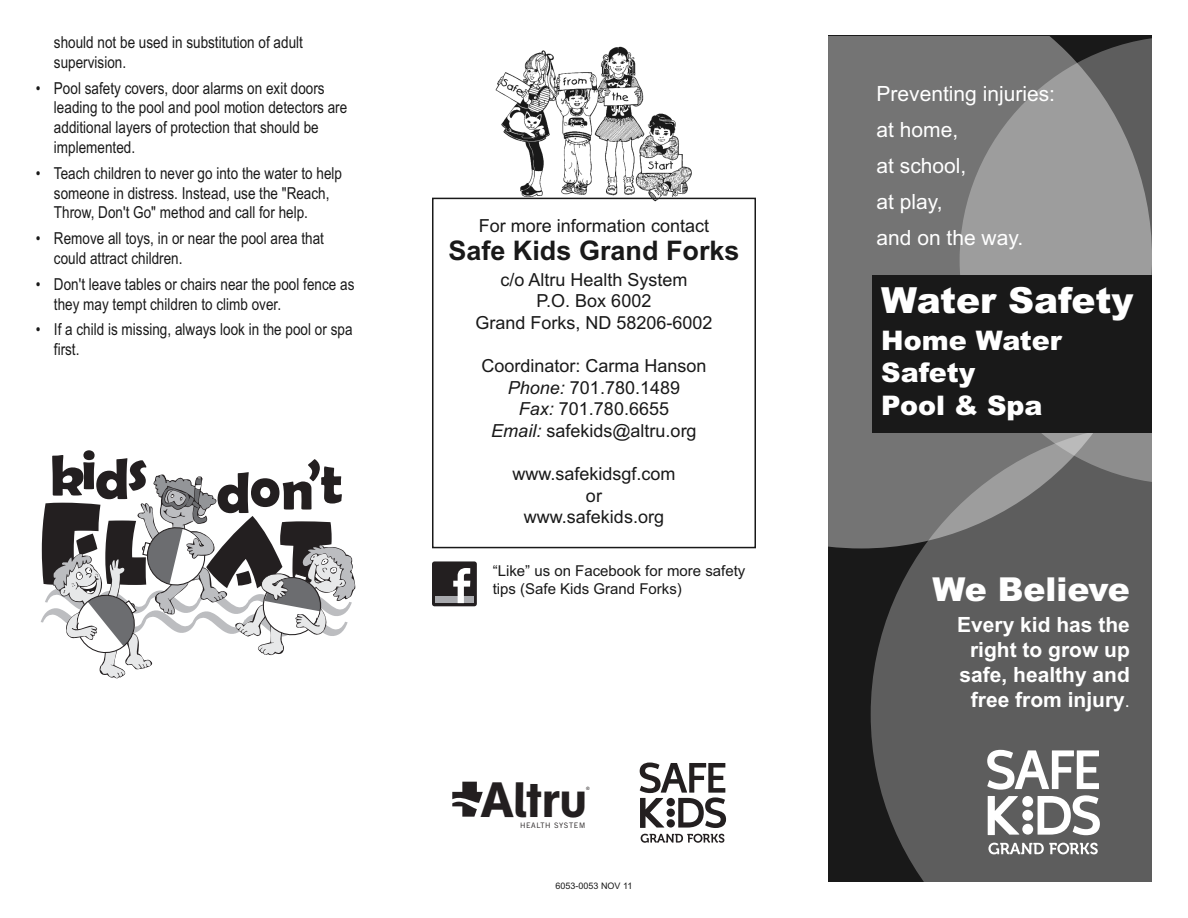
<style>
.page{position:relative;width:1188px;height:918px;background:#fff}
.page>*{position:absolute;margin:0;border:0;box-sizing:border-box;transform-origin:0 0}
.t1{font:500 49.2px "AG Schoolbook";color:#231f20}
.t2{font:900 36px "Arial";color:#fff}
.t3{font:900 33px "Arial";color:#fff}
.t4{font:900 27px/32.4px "Arial";color:#fff}
.t5{font:700 27px "Arial";color:#191919}
.t6{font:700 21px/25.2px "Arial";color:#fff;text-align:right}
.t7{font:21px/36px "Arial";color:#fff}
.t8{font:18px/21.6px "Arial";color:#191919;text-align:center}
.t9{font:16.5px/19.8px "Arial Narrow";color:#191919}
.t10{font:15px/18px "Arial";color:#191919}
.t11{font:9px "Arial";color:#191919}
.t12{font:7.5px "Trade Gothic";letter-spacing:.075em;color:#231f20}
.t13{font:4.5px "Trade Gothic";color:#231f20}
.s1{font-style:italic}
.s2{font-weight:400;font-size:18px}
</style>
<div class="page">
<div style="left:828px;top:36px;width:324px;height:846px;background:#191919"></div>
<div style="left:828px;top:36px;width:132px;height:512px;background:#747474"></div>
<svg style="left:452px;top:782px;width:31px;height:35px"></svg>
<svg style="left:641px;top:834px;width:83px;height:9px"></svg>
<svg style="left:640px;top:763px;width:86px;height:65px"></svg>
<img style="left:490px;top:46px;width:205px;height:156px">
<svg style="left:871px;top:423px;width:281px;height:459px;background:#5c5c5c"></svg>
<svg style="left:960px;top:36px;width:192px;height:448px;background:#888"></svg>
<div style="left:872px;top:275px;width:280px;height:158px;background:#191919"></div>
<div style="left:432px;top:198px;width:324px;height:350px;border:2px solid #191919"></div>
<svg style="left:988px;top:843px;width:110px;height:11px"></svg>
<svg style="left:987px;top:750px;width:113px;height:85px;background:#a4a4a4"></svg>
<svg style="left:432px;top:605px;width:45px;height:2px"></svg>
<div style="left:432px;top:561px;width:45px;height:45px;background:#231f20;border-radius:3px"></div>
<div style="left:435px;top:597px;width:39px;height:6px;background:#a8a9ad"></div>
<svg style="left:453px;top:568px;width:17px;height:35px"></svg>
<svg style="left:41px;top:450px;width:314px;height:228px"></svg>
<p class="t9" style="left:54px;top:32px;width:251px">should not be used in substitution of adult supervision.</p>
<p class="t9" style="left:54px;top:78px;width:295px;text-indent:-18px">• Pool safety covers, door alarms on exit doors leading to the pool and pool motion detectors are additional layers of protection that should be implemented.</p>
<p class="t9" style="left:54px;top:163px;width:290px;text-indent:-18px">• Teach children to never go into the water to help someone in distress. Instead, use the "Reach,<br>Throw, Don't Go" method and call for help.</p>
<p class="t9" style="left:54px;top:229px;width:272px;text-indent:-18px">• Remove all toys, in or near the pool area that could attract children.</p>
<p class="t9" style="left:54px;top:274px;width:302px;text-indent:-18px">• Don't leave tables or chairs near the pool fence as they may tempt children to climb over.</p>
<p class="t9" style="left:54px;top:320px;width:300px;text-indent:-18px">• If a child is missing, always look in the pool or spa first.</p>
<p class="t8" style="left:479px;top:215px;width:232px">For more information contact</p>
<h3 class="t5" style="left:448px;top:235px;width:293px">Safe Kids Grand Forks</h3>
<p class="t8" style="left:475px;top:269px;width:239px">c/o Altru Health System<br>P.O. Box 6002<br>Grand Forks, ND 58206-6002</p>
<p class="t8" style="left:481px;top:355px;width:227px">Coordinator: Carma Hanson<br><span class="s1">Phone:</span> 701.780.1489<br><span class="s1">Fax:</span> 701.780.6655<br><span class="s1">Email:</span> safekids@altru.org</p>
<p class="t8" style="left:512px;top:463px;width:165px">www.safekidsgf.com or<br>www.safekids.org</p>
<p class="t10" style="left:493px;top:562px;width:254px">“Like” us on Facebook for more safety tips (Safe Kids Grand Forks)</p>
<h1 class="t1" style="left:481px;top:782px;width:108px">Altru</h1>
<p class="t12" style="left:520px;top:822px;width:67px">HEALTH SYSTEM</p>
<p class="t13" style="left:586px;top:787px;width:5px">®</p>
<p class="t11" style="left:556px;top:880px;width:78px">6053-0053 NOV 11</p>
<p class="t7" style="left:877px;top:76px;width:180px">Preventing injuries: at home,<br>at school,<br>at play,<br>and on the way.</p>
<h2 class="t2" style="left:881px;top:280px;width:254px">Water Safety</h2>
<h3 class="t4" style="left:881px;top:324px;width:182px">Home Water<br>Safety<br>Pool &amp; Spa</h3>
<h3 class="t3" style="left:933px;top:570px;width:199px">We Believe</h3>
<p class="t6" style="left:957px;top:612px;width:174px">Every kid has the right to grow up safe, healthy and free from injury<span class="s2">.</span></p>
</div>
